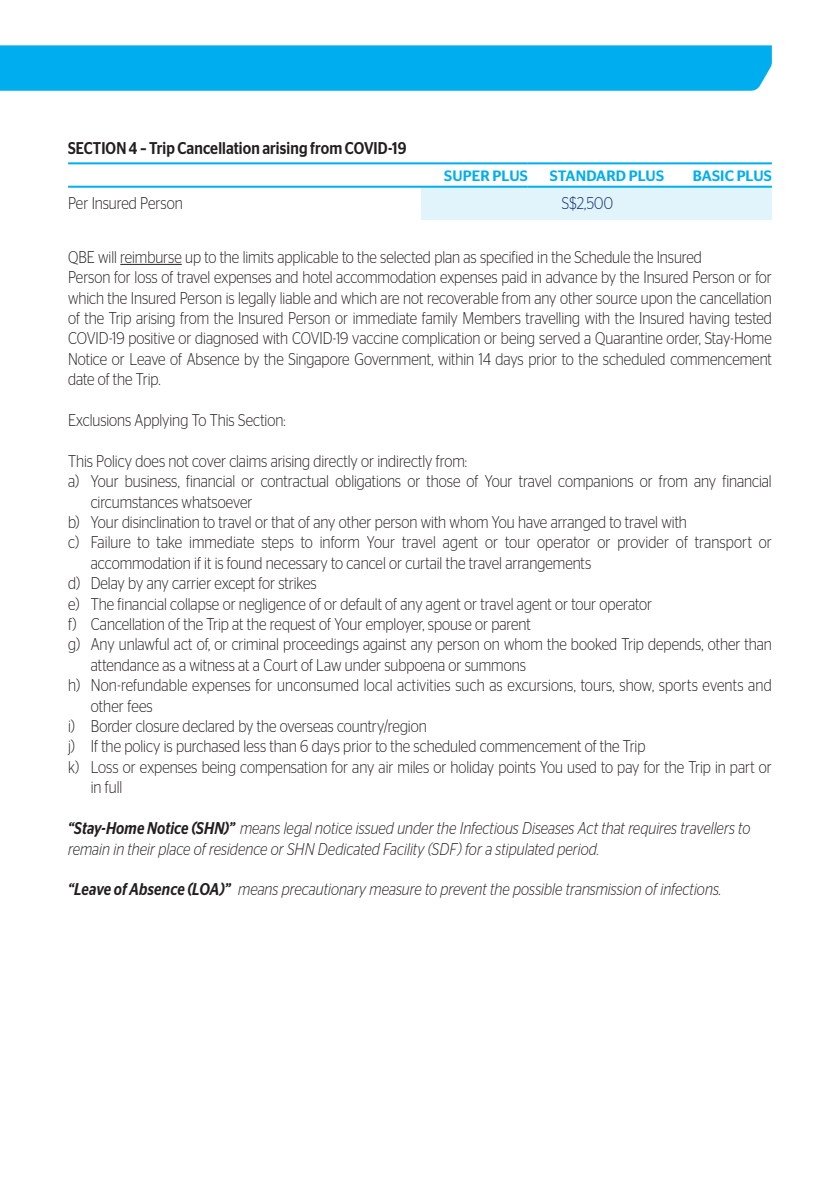
<style>
.page{position:relative;width:840px;height:1191px;background:#fff}
.page>*{position:absolute;margin:0;border:0;box-sizing:border-box;transform-origin:0 0}
.t1{font:300 17px/20.4px "Stag Sans";color:#231f20;scale:.85 1}
.t2{font:italic 300 17px/20.4px "Stag Sans";color:#231f20;scale:.85 1}
.t3{font:500 17px "Stag Sans";letter-spacing:.005em;color:#231f20;scale:.85 1}
.t4{font:300 17px "Stag Sans";color:#0d2b6d;scale:.85 1}
.t5{font:500 15px "Stag Sans";color:#00aeef}
.s1{font-weight:500}
</style>
<div class="page">
<div style="left:0;top:45px;width:771px;height:46px;background:#00aeef"></div>
<div style="left:421px;top:187px;width:350px;height:33px;background:#e1f4fc"></div>
<hr style="left:68px;top:186px;width:335px;height:2px;background:#00aeef">
<hr style="left:403px;top:186px;width:124px;height:2px;background:#00aeef">
<hr style="left:527px;top:186px;width:136px;height:2px;background:#00aeef">
<hr style="left:663px;top:186px;width:108px;height:2px;background:#00aeef">
<hr style="left:68px;top:162px;width:335px;height:2px;background:#00aeef">
<hr style="left:403px;top:162px;width:124px;height:2px;background:#00aeef">
<hr style="left:527px;top:162px;width:136px;height:2px;background:#00aeef">
<hr style="left:663px;top:162px;width:108px;height:2px;background:#00aeef">
<hr style="left:120px;top:264px;width:62px;height:1px;background:#231f20">
<p class="t3" style="left:68px;top:139px;width:399px">SECTION 4 – Trip Cancellation arising from COVID-19</p>
<p class="t5" style="left:444px;top:167px;width:85px">SUPER PLUS</p>
<p class="t5" style="left:549px;top:167px;width:116px">STANDARD PLUS</p>
<p class="t5" style="left:692px;top:167px;width:81px">BASIC PLUS</p>
<p class="t1" style="left:68px;top:192px;width:136px">Per Insured Person</p>
<p class="t4" style="left:561px;top:193px;width:62px">S$2,500</p>
<p class="t1" style="left:68px;top:246px;width:829px">QBE will reimburse up to the limits applicable to the selected plan as specified in the Schedule the Insured<br>Person for loss of travel expenses and hotel accommodation expenses paid in advance by the Insured Person or for which the Insured Person is legally liable and which are not recoverable from any other source upon the cancellation of the Trip arising from the Insured Person or immediate family Members travelling with the Insured having tested COVID-19 positive or diagnosed with COVID-19 vaccine complication or being served a Quarantine order, Stay-Home Notice or Leave of Absence by the Singapore Government, within 14 days prior to the scheduled commencement date of the Trip.</p>
<p class="t1" style="left:68px;top:409px;width:257px">Exclusions Applying To This Section:</p>
<p class="t1" style="left:68px;top:450px;width:470px">This Policy does not cover claims arising directly or indirectly from:</p>
<p class="t1" style="left:68px;top:471px;width:828px">a) Your business, financial or contractual obligations or those of Your travel companions or from any financial</p>
<p class="t1" style="left:91px;top:491px;width:191px">circumstances whatsoever</p>
<p class="t1" style="left:68px;top:511px;width:729px">b) Your disinclination to travel or that of any other person with whom You have arranged to travel with</p>
<p class="t1" style="left:68px;top:532px;width:829px">c) Failure to take immediate steps to inform Your travel agent or tour operator or provider of transport or</p>
<p class="t1" style="left:91px;top:552px;width:590px">accommodation if it is found necessary to cancel or curtail the travel arrangements</p>
<p class="t1" style="left:68px;top:573px;width:294px">d) Delay by any carrier except for strikes</p>
<p class="t1" style="left:68px;top:593px;width:688px">e) The financial collapse or negligence of or default of any agent or travel agent or tour operator</p>
<p class="t1" style="left:68px;top:613px;width:545px">f) Cancellation of the Trip at the request of Your employer, spouse or parent</p>
<p class="t1" style="left:68px;top:634px;width:829px">g) Any unlawful act of, or criminal proceedings against any person on whom the booked Trip depends, other than</p>
<p class="t1" style="left:91px;top:654px;width:513px">attendance as a witness at a Court of Law under subpoena or summons</p>
<p class="t1" style="left:68px;top:675px;width:828px">h) Non-refundable expenses for unconsumed local activities such as excursions, tours, show, sports events and</p>
<p class="t1" style="left:91px;top:695px;width:74px">other fees</p>
<p class="t1" style="left:68px;top:715px;width:423px">i) Border closure declared by the overseas country/region</p>
<p class="t1" style="left:68px;top:736px;width:680px">j) If the policy is purchased less than 6 days prior to the scheduled commencement of the Trip</p>
<p class="t1" style="left:68px;top:756px;width:829px">k) Loss or expenses being compensation for any air miles or holiday points You used to pay for the Trip in part or</p>
<p class="t1" style="left:91px;top:777px;width:38px">in full</p>
<p class="t2" style="left:68px;top:817px;width:803px"><span class="s1">“Stay-Home Notice (SHN)”</span> means legal notice issued under the Infectious Diseases Act that requires travellers to remain in their place of residence or SHN Dedicated Facility (SDF) for a stipulated period.</p>
<p class="t2" style="left:68px;top:879px;width:769px"><span class="s1">“Leave of Absence (LOA)”</span> means precautionary measure to prevent the possible transmission of infections.</p>
</div>
